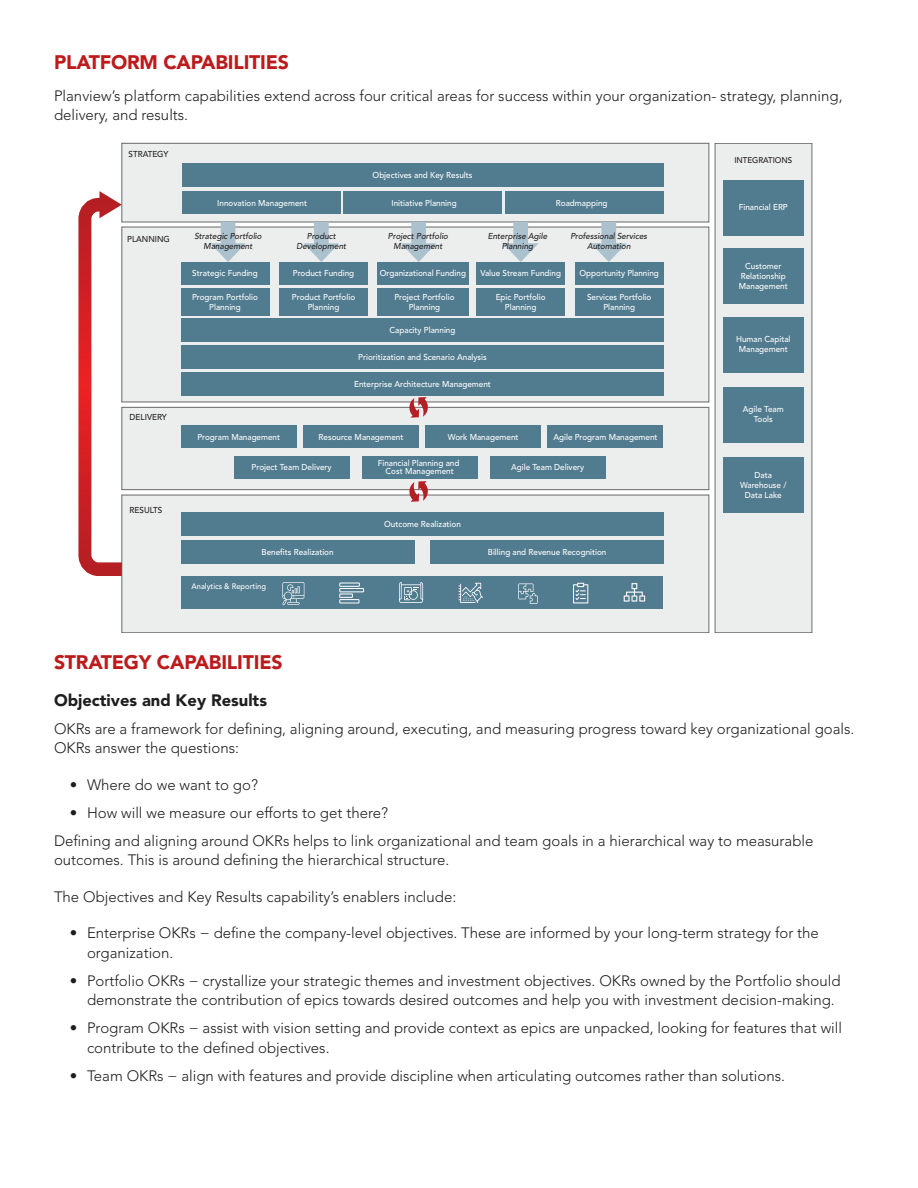
<style>
.page{position:relative;width:918px;height:1188px;background:#fff}
.page>*{position:absolute;margin:0;border:0;box-sizing:border-box;transform-origin:0 0}
.H2_Section_Header{font:900 19.5px "Avenir LT Std";letter-spacing:-.01em;color:#bd1a1b}
.t1{font:900 16.5px "Avenir LT Std";color:#1e1e1e}
.Basic_Content{font:300 15px/19.5px "Avenir LT Std";color:#1e1e1e}
.t2{font:500 8.55px/9.9px "Avenir LT Std";color:#fff;text-align:center;scale:.95 1}
.t3{font:italic 500 8.55px/9.9px "Avenir LT Std";color:#231f20;text-align:center;scale:.95 1}
.t4{font:500 8.55px "Avenir LT Std";color:#231f20;scale:.95 1}
.t5{font:500 8.25px "Avenir LT Std";color:#231f20;scale:.95 1}
.t6{font:500 7.95px "Avenir LT Std";color:#fff;scale:.95 1}
</style>
<div class="page">
<div style="left:122px;top:227px;width:587px;height:175px;background:#eceded"></div>
<div style="left:122px;top:227px;width:587px;height:175px;border:1px solid #6b6b6b"></div>
<div style="left:122px;top:407px;width:587px;height:83px;background:#eceded"></div>
<div style="left:122px;top:407px;width:587px;height:83px;border:1px solid #6b6b6b"></div>
<div style="left:122px;top:495px;width:587px;height:138px;background:#eceded"></div>
<div style="left:122px;top:495px;width:587px;height:138px;border:1px solid #6b6b6b"></div>
<div style="left:122px;top:143px;width:587px;height:79px;background:#eceded"></div>
<div style="left:122px;top:143px;width:587px;height:79px;border:1px solid #6b6b6b"></div>
<div style="left:182px;top:163px;width:481px;height:23px;background:#517b8f"></div>
<div style="left:182px;top:191px;width:158px;height:23px;background:#517b8f"></div>
<div style="left:505px;top:191px;width:158px;height:23px;background:#517b8f"></div>
<div style="left:343px;top:191px;width:159px;height:23px;background:#517b8f"></div>
<div style="left:181px;top:319px;width:482px;height:23px;background:#517b8f"></div>
<div style="left:181px;top:346px;width:482px;height:23px;background:#517b8f"></div>
<div style="left:181px;top:372px;width:482px;height:24px;background:#517b8f"></div>
<div style="left:181px;top:513px;width:482px;height:23px;background:#517b8f"></div>
<div style="left:181px;top:540px;width:233px;height:24px;background:#517b8f"></div>
<div style="left:431px;top:540px;width:233px;height:24px;background:#517b8f"></div>
<div style="left:181px;top:262px;width:88px;height:23px;background:#517b8f"></div>
<div style="left:181px;top:425px;width:116px;height:23px;background:#517b8f"></div>
<div style="left:234px;top:456px;width:115px;height:23px;background:#517b8f"></div>
<div style="left:490px;top:456px;width:115px;height:23px;background:#517b8f"></div>
<div style="left:362px;top:456px;width:115px;height:23px;background:#517b8f"></div>
<div style="left:548px;top:425px;width:115px;height:23px;background:#517b8f"></div>
<div style="left:303px;top:425px;width:116px;height:23px;background:#517b8f"></div>
<div style="left:425px;top:425px;width:116px;height:23px;background:#517b8f"></div>
<div style="left:575px;top:262px;width:88px;height:23px;background:#517b8f"></div>
<div style="left:280px;top:262px;width:88px;height:23px;background:#517b8f"></div>
<div style="left:377px;top:262px;width:92px;height:23px;background:#517b8f"></div>
<div style="left:477px;top:262px;width:88px;height:23px;background:#517b8f"></div>
<div style="left:181px;top:288px;width:88px;height:27px;background:#517b8f"></div>
<div style="left:575px;top:288px;width:88px;height:27px;background:#517b8f"></div>
<div style="left:280px;top:288px;width:88px;height:27px;background:#517b8f"></div>
<div style="left:377px;top:288px;width:92px;height:27px;background:#517b8f"></div>
<div style="left:477px;top:288px;width:88px;height:27px;background:#517b8f"></div>
<div style="left:715px;top:143px;width:97px;height:490px;background:#eceded"></div>
<div style="left:715px;top:143px;width:97px;height:490px;border:1px solid #6b6b6b"></div>
<div style="left:723px;top:180px;width:81px;height:56px;background:#517b8f"></div>
<div style="left:723px;top:249px;width:81px;height:55px;background:#517b8f"></div>
<div style="left:723px;top:317px;width:81px;height:55px;background:#517b8f"></div>
<div style="left:723px;top:387px;width:81px;height:56px;background:#517b8f"></div>
<div style="left:723px;top:457px;width:81px;height:56px;background:#517b8f"></div>
<svg style="left:210px;top:222px;width:36px;height:40px"></svg>
<svg style="left:304px;top:222px;width:35px;height:40px"></svg>
<svg style="left:401px;top:222px;width:35px;height:40px"></svg>
<svg style="left:503px;top:222px;width:36px;height:40px"></svg>
<svg style="left:591px;top:222px;width:36px;height:40px"></svg>
<svg style="left:408px;top:397px;width:22px;height:21px"></svg>
<svg style="left:408px;top:481px;width:22px;height:21px"></svg>
<div style="left:181px;top:577px;width:482px;height:32px;background:#517b8f"></div>
<div style="left:339px;top:583px;width:21px;height:4px;border:1px solid #fff"></div>
<div style="left:339px;top:588px;width:25px;height:4px;border:1px solid #fff"></div>
<div style="left:339px;top:599px;width:20px;height:4px;border:1px solid #fff"></div>
<div style="left:339px;top:594px;width:14px;height:4px;border:1px solid #fff"></div>
<svg style="left:399px;top:582px;width:24px;height:21px"></svg>
<svg style="left:458px;top:583px;width:25px;height:20px"></svg>
<svg style="left:282px;top:582px;width:22px;height:23px"></svg>
<svg style="left:518px;top:584px;width:20px;height:20px"></svg>
<svg style="left:573px;top:583px;width:15px;height:20px"></svg>
<svg style="left:624px;top:583px;width:21px;height:19px"></svg>
<svg style="left:78px;top:191px;width:57px;height:392px"></svg>
<p class="H2_Section_Header" style="left:54px;top:50px;width:237px">PLATFORM CAPABILITIES</p>
<p class="Basic_Content" style="left:54px;top:86px;width:790px">Planview’s platform capabilities extend across four critical areas for success within your organization- strategy, planning, delivery, and results.</p>
<p class="t4" style="left:129px;top:149px;width:44px">STRATEGY</p>
<p class="t4" style="left:127px;top:234px;width:47px">PLANNING</p>
<p class="t4" style="left:130px;top:412px;width:41px">DELIVERY</p>
<p class="t4" style="left:130px;top:505px;width:36px">RESULTS</p>
<p class="t2" style="left:217px;top:198px;width:96px">Innovation Management</p>
<p class="t2" style="left:373px;top:170px;width:107px">Objectives and Key Results</p>
<p class="t2" style="left:392px;top:198px;width:70px">Initiative Planning</p>
<p class="t2" style="left:556px;top:198px;width:56px">Roadmapping</p>
<p class="t3" style="left:194px;top:231px;width:72px">Strategic Portfolio<br>Management</p>
<p class="t3" style="left:296px;top:231px;width:54px">Product<br>Development</p>
<p class="t3" style="left:388px;top:231px;width:65px">Project Portfolio<br>Management</p>
<p class="t3" style="left:488px;top:231px;width:64px">Enterprise Agile<br>Planning</p>
<p class="t3" style="left:570px;top:231px;width:82px">Professional Services<br>Automation</p>
<p class="t2" style="left:192px;top:269px;width:71px">Strategic Funding</p>
<p class="t2" style="left:192px;top:292px;width:71px">Program Portfolio<br>Planning</p>
<p class="t2" style="left:293px;top:269px;width:66px">Product Funding</p>
<p class="t2" style="left:380px;top:269px;width:92px">Organizational Funding</p>
<p class="t2" style="left:480px;top:269px;width:86px">Value Stream Funding</p>
<p class="t2" style="left:580px;top:269px;width:85px">Opportunity Planning</p>
<p class="t2" style="left:292px;top:292px;width:68px">Product Portfolio<br>Planning</p>
<p class="t2" style="left:394px;top:292px;width:65px">Project Portfolio<br>Planning</p>
<p class="t2" style="left:496px;top:292px;width:54px">Epic Portfolio<br>Planning</p>
<p class="t2" style="left:587px;top:292px;width:69px">Services Portfolio<br>Planning</p>
<p class="t2" style="left:390px;top:326px;width:71px">Capacity Planning</p>
<p class="t2" style="left:358px;top:353px;width:137px">Prioritization and Scenario Analysis</p>
<p class="t2" style="left:354px;top:379px;width:146px">Enterprise Architecture Management</p>
<p class="t2" style="left:319px;top:432px;width:91px">Resource Management</p>
<p class="t2" style="left:448px;top:432px;width:76px">Work Management</p>
<p class="t2" style="left:553px;top:432px;width:111px">Agile Program Management</p>
<p class="t2" style="left:197px;top:432px;width:89px">Program Management</p>
<p class="t2" style="left:252px;top:462px;width:86px">Project Team Delivery</p>
<p class="t2" style="left:511px;top:462px;width:79px">Agile Team Delivery</p>
<p class="t2" style="left:378px;top:459px;width:87px;line-height:8.6px">Financial Planning and<br>Cost Management</p>
<p class="t2" style="left:384px;top:520px;width:82px">Outcome Realization</p>
<p class="t2" style="left:262px;top:548px;width:77px">Benefits Realization</p>
<p class="t2" style="left:488px;top:548px;width:126px">Billing and Revenue Recognition</p>
<p class="t6" style="left:192px;top:581px;width:80px">Analytics &amp; Reporting</p>
<p class="t5" style="left:734px;top:155px;width:62px">INTEGRATIONS</p>
<p class="t2" style="left:739px;top:202px;width:53px">Financial ERP</p>
<p class="t2" style="left:739px;top:262px;width:53px">Customer<br>Relationship<br>Management</p>
<p class="t2" style="left:736px;top:334px;width:59px">Human Capital<br>Management</p>
<p class="t2" style="left:743px;top:404px;width:44px">Agile Team<br>Tools</p>
<p class="t2" style="left:740px;top:470px;width:50px">Data<br>Warehouse /<br>Data Lake</p>
<p class="H2_Section_Header" style="left:54px;top:651px;width:230px">STRATEGY CAPABILITIES</p>
<h3 class="t1" style="left:54px;top:690px;width:214px">Objectives and Key Results</h3>
<p class="Basic_Content" style="left:54px;top:719px;width:802px">OKRs are a framework for defining, aligning around, executing, and measuring progress toward key organizational goals.<br>OKRs answer the questions:</p>
<p class="Basic_Content" style="left:70px;top:775px;width:189px">• Where do we want to go?</p>
<p class="Basic_Content" style="left:70px;top:803px;width:320px">• How will we measure our efforts to get there?</p>
<p class="Basic_Content" style="left:54px;top:831px;width:761px">Defining and aligning around OKRs helps to link organizational and team goals in a hierarchical way to measurable outcomes. This is around defining the hierarchical structure.</p>
<p class="Basic_Content" style="left:54px;top:887px;width:404px">The Objectives and Key Results capability’s enablers include:</p>
<p class="Basic_Content" style="left:87px;top:923px;width:733px;text-indent:-17px">• Enterprise OKRs − define the company-level objectives. These are informed by your long-term strategy for the organization.</p>
<p class="Basic_Content" style="left:87px;top:971px;width:755px;text-indent:-17px">• Portfolio OKRs − crystallize your strategic themes and investment objectives. OKRs owned by the Portfolio should demonstrate the contribution of epics towards desired outcomes and help you with investment decision-making.</p>
<p class="Basic_Content" style="left:87px;top:1018px;width:757px;text-indent:-17px">• Program OKRs − assist with vision setting and provide context as epics are unpacked, looking for features that will contribute to the defined objectives.</p>
<p class="Basic_Content" style="left:70px;top:1066px;width:717px">• Team OKRs − align with features and provide discipline when articulating outcomes rather than solutions.</p>
</div>
